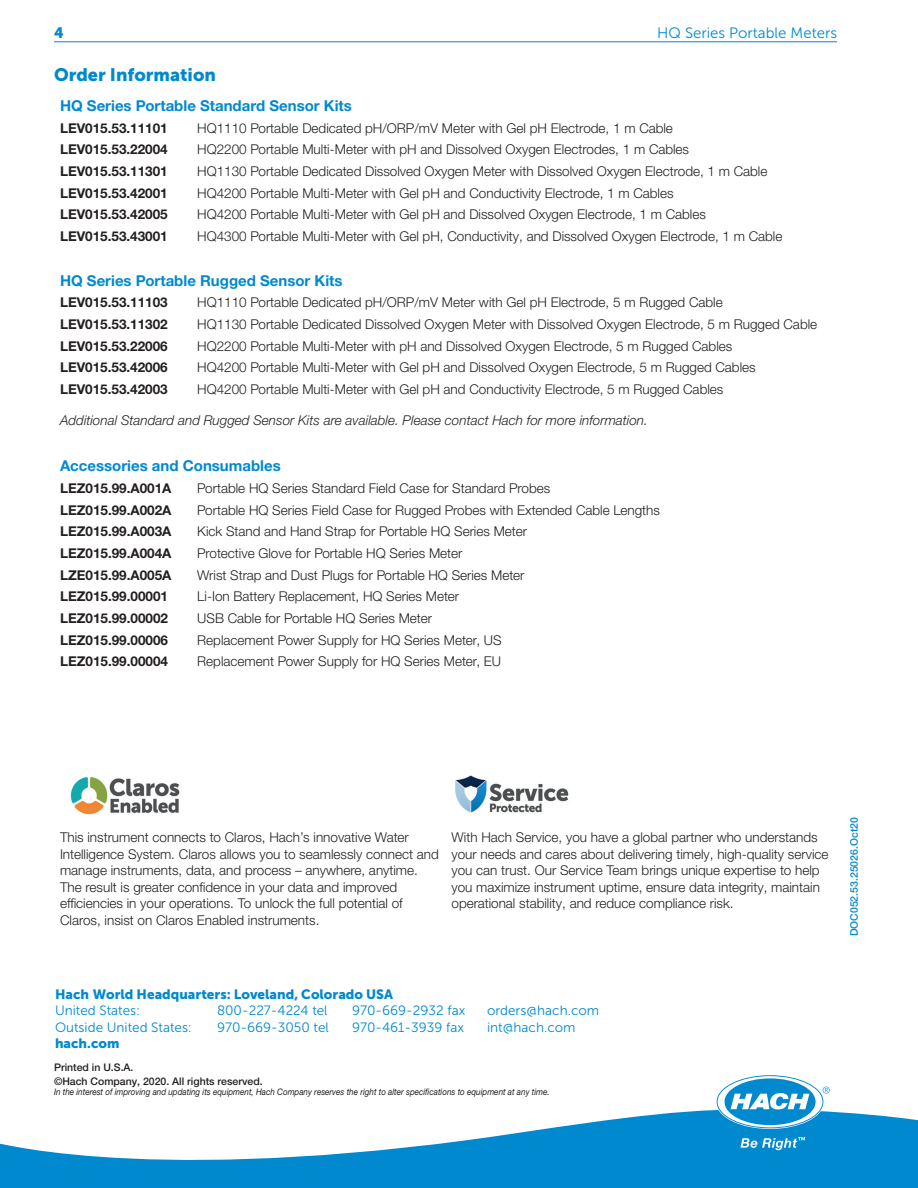
<style>
.page{position:relative;width:918px;height:1188px;background:#fff}
.page>*{position:absolute;margin:0;border:0;box-sizing:border-box;transform-origin:0 0}
.Head_2{font:18px "Museo Sans 900";color:#0089cf}
.Head_3{font:700 15px "Helvetica Neue LTW1 G";color:#0089cf}
.Head_3-2{font:15px "Museo Sans 300";color:#0089cf}
.Head_3-3{font:15px "Museo Sans 900";color:#0089cf}
.Text_1{font:300 13.5px/16.5px "Helvetica Neue LTW1 G";color:#231f20}
.Text_1_Text_1_Bold{font:700 13.5px "Helvetica Neue LTW1 G";color:#231f20}
.t1{font:13.5px "Museo Sans 300";color:#0089cf}
.TableNote{font:italic 300 13.5px "Helvetica Neue LTW1 G";color:#231f20}
.t2{font:13.5px "Museo Sans 900";color:#0089cf}
.t3{font:500 10.5px/13.5px "Helvetica Neue LTW1 G";color:#231f20}
.t4{font:500 10.5px "Helvetica Neue LTW1 G";color:#0089cf}
.t5{font:italic 9px "Helvetica Neue LTW1 G";color:#231f20;scale:.9 1}
</style>
<div class="page">
<svg style="left:0;top:1110px;width:918px;height:78px;fill:#0089cf"></svg>
<svg style="left:718px;top:1076px;width:112px;height:51px"></svg>
<svg style="left:740px;top:1137px;width:65px;height:13px"></svg>
<hr style="left:54px;top:41px;width:783px;height:1px;background:#0089cf">
<img style="left:70px;top:777px;width:110px;height:38px">
<img style="left:455px;top:775px;width:114px;height:38px">
<p class="Head_3-3" style="left:54px;top:24px;width:11px">4</p>
<p class="Head_3-2" style="left:657px;top:25px;width:181px">HQ Series Portable Meters</p>
<p class="Head_2" style="left:54px;top:64px;width:163px">Order Information</p>
<p class="Head_3" style="left:60px;top:97px;width:293px">HQ Series Portable Standard Sensor Kits</p>
<p class="Text_1_Text_1_Bold" style="left:60px;top:120px;width:109px">LEV015.53.11101</p>
<p class="Text_1" style="left:197px;top:120px;width:477px">HQ1110 Portable Dedicated pH/ORP/mV Meter with Gel pH Electrode, 1 m Cable</p>
<p class="Text_1_Text_1_Bold" style="left:60px;top:141px;width:109px">LEV015.53.22004</p>
<p class="Text_1" style="left:197px;top:141px;width:493px">HQ2200 Portable Multi-Meter with pH and Dissolved Oxygen Electrodes, 1 m Cables</p>
<p class="Text_1_Text_1_Bold" style="left:60px;top:163px;width:109px">LEV015.53.11301</p>
<p class="Text_1" style="left:197px;top:163px;width:572px">HQ1130 Portable Dedicated Dissolved Oxygen Meter with Dissolved Oxygen Electrode, 1 m Cable</p>
<p class="Text_1_Text_1_Bold" style="left:60px;top:185px;width:109px">LEV015.53.42001</p>
<p class="Text_1" style="left:197px;top:185px;width:478px">HQ4200 Portable Multi-Meter with Gel pH and Conductivity Electrode, 1 m Cables</p>
<p class="Text_1_Text_1_Bold" style="left:60px;top:206px;width:109px">LEV015.53.42005</p>
<p class="Text_1" style="left:197px;top:206px;width:510px">HQ4200 Portable Multi-Meter with Gel pH and Dissolved Oxygen Electrode, 1 m Cables</p>
<p class="Text_1_Text_1_Bold" style="left:60px;top:228px;width:109px">LEV015.53.43001</p>
<p class="Text_1" style="left:197px;top:228px;width:587px">HQ4300 Portable Multi-Meter with Gel pH, Conductivity, and Dissolved Oxygen Electrode, 1 m Cable</p>
<p class="Head_3" style="left:60px;top:271px;width:284px">HQ Series Portable Rugged Sensor Kits</p>
<p class="Text_1_Text_1_Bold" style="left:60px;top:294px;width:109px">LEV015.53.11103</p>
<p class="Text_1" style="left:197px;top:294px;width:527px">HQ1110 Portable Dedicated pH/ORP/mV Meter with Gel pH Electrode, 5 m Rugged Cable</p>
<p class="Text_1_Text_1_Bold" style="left:60px;top:316px;width:109px">LEV015.53.11302</p>
<p class="Text_1" style="left:197px;top:316px;width:621px">HQ1130 Portable Dedicated Dissolved Oxygen Meter with Dissolved Oxygen Electrode, 5 m Rugged Cable</p>
<p class="Text_1_Text_1_Bold" style="left:60px;top:337px;width:109px">LEV015.53.22006</p>
<p class="Text_1" style="left:197px;top:337px;width:537px">HQ2200 Portable Multi-Meter with pH and Dissolved Oxygen Electrode, 5 m Rugged Cables</p>
<p class="Text_1_Text_1_Bold" style="left:60px;top:359px;width:109px">LEV015.53.42006</p>
<p class="Text_1" style="left:197px;top:359px;width:560px">HQ4200 Portable Multi-Meter with Gel pH and Dissolved Oxygen Electrode, 5 m Rugged Cables</p>
<p class="Text_1_Text_1_Bold" style="left:60px;top:381px;width:109px">LEV015.53.42003</p>
<p class="Text_1" style="left:197px;top:381px;width:528px">HQ4200 Portable Multi-Meter with Gel pH and Conductivity Electrode, 5 m Rugged Cables</p>
<p class="TableNote" style="left:60px;top:412px;width:589px">Additional Standard and Rugged Sensor Kits are available. Please contact Hach for more information.</p>
<p class="Head_3" style="left:60px;top:457px;width:222px">Accessories and Consumables</p>
<p class="Text_1_Text_1_Bold" style="left:60px;top:480px;width:113px">LEZ015.99.A001A</p>
<p class="Text_1" style="left:197px;top:480px;width:355px">Portable HQ Series Standard Field Case for Standard Probes</p>
<p class="Text_1_Text_1_Bold" style="left:60px;top:502px;width:113px">LEZ015.99.A002A</p>
<p class="Text_1" style="left:197px;top:502px;width:464px">Portable HQ Series Field Case for Rugged Probes with Extended Cable Lengths</p>
<p class="Text_1_Text_1_Bold" style="left:60px;top:523px;width:113px">LEZ015.99.A003A</p>
<p class="Text_1" style="left:197px;top:523px;width:331px">Kick Stand and Hand Strap for Portable HQ Series Meter</p>
<p class="Text_1_Text_1_Bold" style="left:60px;top:545px;width:113px">LEZ015.99.A004A</p>
<p class="Text_1" style="left:197px;top:545px;width:267px">Protective Glove for Portable HQ Series Meter</p>
<p class="Text_1_Text_1_Bold" style="left:60px;top:566px;width:113px">LZE015.99.A005A</p>
<p class="Text_1" style="left:197px;top:566px;width:329px">Wrist Strap and Dust Plugs for Portable HQ Series Meter</p>
<p class="Text_1_Text_1_Bold" style="left:60px;top:588px;width:110px">LEZ015.99.00001</p>
<p class="Text_1" style="left:197px;top:588px;width:263px">Li-Ion Battery Replacement, HQ Series Meter</p>
<p class="Text_1_Text_1_Bold" style="left:60px;top:610px;width:110px">LEZ015.99.00002</p>
<p class="Text_1" style="left:197px;top:610px;width:236px">USB Cable for Portable HQ Series Meter</p>
<p class="Text_1_Text_1_Bold" style="left:60px;top:631px;width:110px">LEZ015.99.00006</p>
<p class="Text_1" style="left:197px;top:631px;width:306px">Replacement Power Supply for HQ Series Meter, US</p>
<p class="Text_1_Text_1_Bold" style="left:60px;top:653px;width:110px">LEZ015.99.00004</p>
<p class="Text_1" style="left:197px;top:653px;width:305px">Replacement Power Supply for HQ Series Meter, EU</p>
<p class="Text_1" style="left:60px;top:829px;width:380px">This instrument connects to Claros, Hach’s innovative Water Intelligence System. Claros allows you to seamlessly connect and manage instruments, data, and process – anywhere, anytime.<br>The result is greater confidence in your data and improved efficiencies in your operations. To unlock the full potential of Claros, insist on Claros Enabled instruments.</p>
<p class="Text_1" style="left:452px;top:829px;width:379px">With Hach Service, you have a global partner who understands your needs and cares about delivering timely, high-quality service you can trust. Our Service Team brings unique expertise to help you maximize instrument uptime, ensure data integrity, maintain operational stability, and reduce compliance risk.</p>
<p class="t2" style="left:55px;top:987px;width:339px">Hach World Headquarters: Loveland, Colorado USA</p>
<p class="t1" style="left:55px;top:1004px;width:87px">United States:</p>
<p class="t1" style="left:217px;top:1004px;width:112px">800-227-4224 tel</p>
<p class="t1" style="left:352px;top:1004px;width:115px">970-669-2932 fax</p>
<p class="t1" style="left:487px;top:1004px;width:114px">orders@hach.com</p>
<p class="t1" style="left:55px;top:1020px;width:138px">Outside United States:</p>
<p class="t1" style="left:217px;top:1020px;width:113px">970-669-3050 tel</p>
<p class="t1" style="left:352px;top:1020px;width:113px">970-461-3939 fax</p>
<p class="t1" style="left:487px;top:1020px;width:90px">int@hach.com</p>
<p class="t2" style="left:55px;top:1036px;width:66px">hach.com</p>
<p class="t3" style="left:54px;top:1061px;width:210px">Printed in U.S.A.<br>©Hach Company, 2020. All rights reserved.</p>
<p class="t5" style="left:54px;top:1087px;width:552px">In the interest of improving and updating its equipment, Hach Company reserves the right to alter specifications to equipment at any time.</p>
<p class="t4" style="left:848px;top:936px;width:121px;rotate:-90deg">DOC052.53.25026.Oct20</p>
</div>
